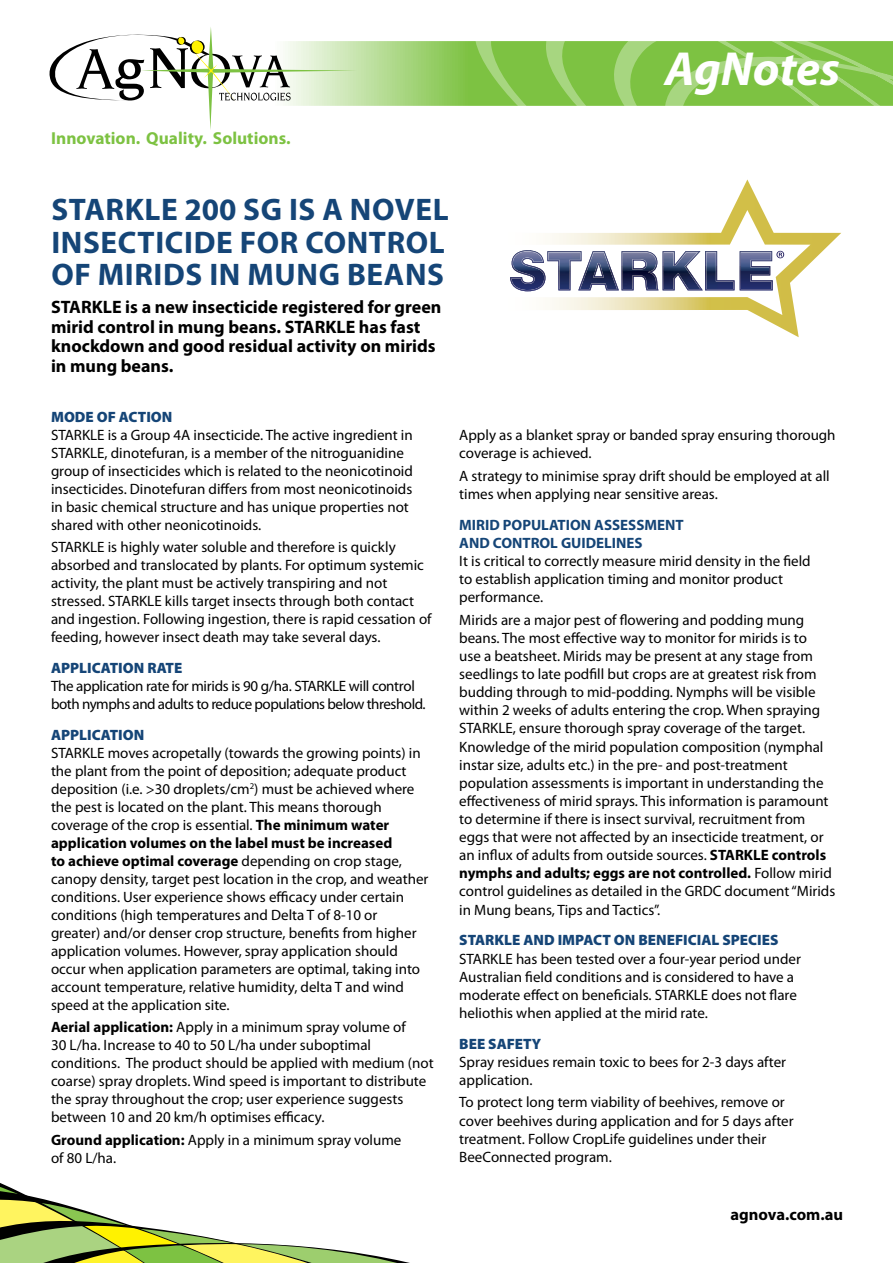
<style>
.page{position:relative;width:893px;height:1263px;background:#fff}
.page>*{position:absolute;margin:0;border:0;box-sizing:border-box;transform-origin:0 0}
.t1{font:italic 700 48px "Myriad Pro";color:#fff}
.t2{font:700 31.35px/32.7px "Myriad Pro";letter-spacing:.02em;color:#154577}
.t3{font:700 18px/19.5px "Myriad Pro";color:#000}
.t4{font:700 17.4px "Myriad Pro";color:#7dc242}
.t5{font:700 16.5px "Myriad Pro";color:#000}
.t6{font:15px/18px "Myriad Pro";color:#000}
.t7{font:15px/18px "Myriad Pro";letter-spacing:-.03em;color:#000}
.t8{font:900 15px "Myriad Pro";color:#154577}
.t9{font:700 15px/18.1px "Myriad Pro";color:#154577}
.s1{font-weight:700}
</style>
<div class="page">
<svg style="left:0;top:1183px;width:410px;height:80px"></svg>
<svg style="left:49px;top:27px;width:844px;height:103px"></svg>
<svg style="left:524px;top:179px;width:317px;height:158px"></svg>
<svg style="left:510px;top:250px;width:224px;height:41px"></svg>
<svg style="left:740px;top:251px;width:44px;height:39px"></svg>
<p class="t4" style="left:51px;top:128px;width:241px">Innovation. Quality. Solutions.</p>
<h1 class="t1" style="left:665px;top:43px;width:177px">AgNotes</h1>
<h2 class="t2" style="left:51px;top:194px;width:399px">STARKLE 200 SG IS A NOVEL<br>INSECTICIDE FOR CONTROL<br>OF MIRIDS IN MUNG BEANS</h2>
<p class="t3" style="left:51px;top:298px;width:392px">STARKLE is a new insecticide registered for green mirid control in mung beans. STARKLE has fast knockdown and good residual activity on mirids in mung beans.</p>
<p class="t8" style="left:51px;top:409px;width:123px">MODE OF ACTION</p>
<p class="t6" style="left:51px;top:426px;width:363px">STARKLE is a Group 4A insecticide. The active ingredient in STARKLE, dinotefuran, is a member of the nitroguanidine group of insecticides which is related to the neonicotinoid insecticides. Dinotefuran differs from most neonicotinoids in basic chemical structure and has unique properties not shared with other neonicotinoids.</p>
<p class="t6" style="left:51px;top:539px;width:382px">STARKLE is highly water soluble and therefore is quickly absorbed and translocated by plants. For optimum systemic activity, the plant must be actively transpiring and not stressed. STARKLE kills target insects through both contact and ingestion. Following ingestion, there is rapid cessation of feeding, however insect death may take several days.</p>
<p class="t8" style="left:51px;top:660px;width:133px">APPLICATION RATE</p>
<p class="t7" style="left:51px;top:677px;width:376px">The application rate for mirids is 90 g/ha. STARKLE will control both nymphs and adults to reduce populations below threshold.</p>
<p class="t8" style="left:51px;top:726px;width:95px">APPLICATION</p>
<p class="t6" style="left:51px;top:744px;width:379px">STARKLE moves acropetally (towards the growing points) in the plant from the point of deposition; adequate product deposition (i.e. &gt;30 droplets/cm<sup>2</sup>) must be achieved where the pest is located on the plant. This means thorough coverage of the crop is essential. <span class="s1">The minimum water application volumes on the label must be increased<br>to achieve optimal coverage</span> depending on crop stage, canopy density, target pest location in the crop, and weather conditions. User experience shows efficacy under certain conditions (high temperatures and Delta T of 8-10 or greater) and/or denser crop structure, benefits from higher application volumes. However, spray application should occur when application parameters are optimal, taking into account temperature, relative humidity, delta T and wind speed at the application site.</p>
<p class="t6" style="left:51px;top:1018px;width:384px"><span class="s1">Aerial application:</span> Apply in a minimum spray volume of<br>30 L/ha. Increase to 40 to 50 L/ha under suboptimal conditions. The product should be applied with medium (not coarse) spray droplets. Wind speed is important to distribute the spray throughout the crop; user experience suggests between 10 and 20 km/h optimises efficacy.</p>
<p class="t6" style="left:51px;top:1131px;width:352px"><span class="s1">Ground application:</span> Apply in a minimum spray volume of 80 L/ha.</p>
<p class="t6" style="left:459px;top:426px;width:378px">Apply as a blanket spray or banded spray ensuring thorough coverage is achieved.</p>
<p class="t6" style="left:459px;top:467px;width:372px">A strategy to minimise spray drift should be employed at all times when applying near sensitive areas.</p>
<p class="t9" style="left:459px;top:516px;width:226px">MIRID POPULATION ASSESSMENT<br>AND CONTROL GUIDELINES</p>
<p class="t6" style="left:459px;top:552px;width:353px">It is critical to correctly measure mirid density in the field to establish application timing and monitor product performance.</p>
<p class="t6" style="left:459px;top:611px;width:378px">Mirids are a major pest of flowering and podding mung beans. The most effective way to monitor for mirids is to<br>use a beatsheet. Mirids may be present at any stage from seedlings to late podfill but crops are at greatest risk from budding through to mid-podding. Nymphs will be visible within 2 weeks of adults entering the crop. When spraying STARKLE, ensure thorough spray coverage of the target.<br>Knowledge of the mirid population composition (nymphal instar size, adults etc.) in the pre- and post-treatment population assessments is important in understanding the effectiveness of mirid sprays. This information is paramount to determine if there is insect survival, recruitment from eggs that were not affected by an insecticide treatment, or an influx of adults from outside sources. <span class="s1">STARKLE controls nymphs and adults; eggs are not controlled.</span> Follow mirid control guidelines as detailed in the GRDC document “Mirids in Mung beans, Tips and Tactics”.</p>
<p class="t8" style="left:459px;top:932px;width:321px">STARKLE AND IMPACT ON BENEFICIAL SPECIES</p>
<p class="t6" style="left:459px;top:950px;width:343px">STARKLE has been tested over a four-year period under Australian field conditions and is considered to have a moderate effect on beneficials. STARKLE does not flare heliothis when applied at the mirid rate.</p>
<p class="t8" style="left:459px;top:1035px;width:83px">BEE SAFETY</p>
<p class="t6" style="left:459px;top:1053px;width:328px">Spray residues remain toxic to bees for 2-3 days after application.</p>
<p class="t6" style="left:459px;top:1094px;width:336px">To protect long term viability of beehives, remove or cover beehives during application and for 5 days after treatment. Follow CropLife guidelines under their BeeConnected program.</p>
<p class="t5" style="left:730px;top:1205px;width:114px">agnova.com.au</p>
</div>
